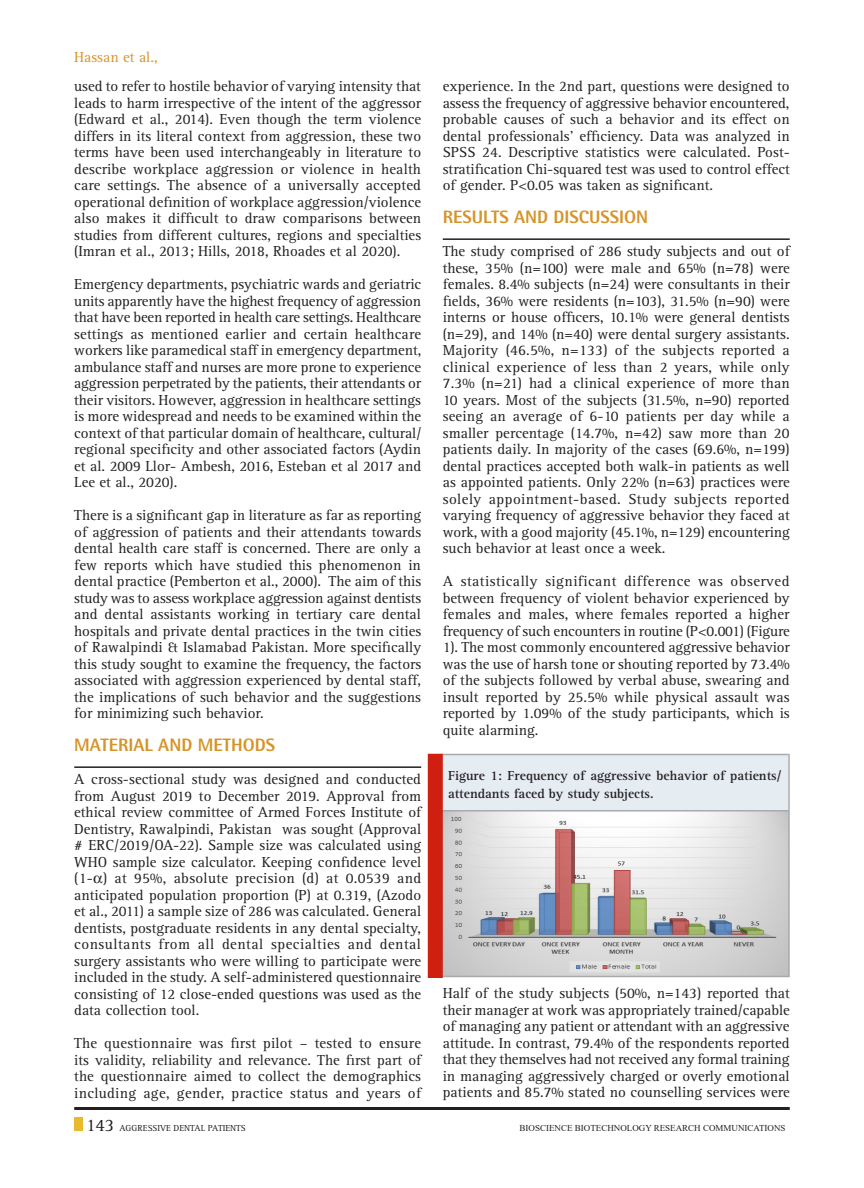
<style>
.page{position:relative;width:864px;height:1188px;background:#fff}
.page>*{position:absolute;margin:0;border:0;box-sizing:border-box;transform-origin:0 0}
.Body_text{font:800 18px "Rotis Semi Sans Std";color:#d69429}
.Body_text-2{font:15px/16.5px "Rotis Serif Std";color:#231f20;text-align:justify}
.Body_text-3{font:15px "Rotis Serif Std";color:#d69429}
.Body_text-4{font:700 13.5px/18px "Rotis Serif Std";color:#231f20}
.t1{font:9px "Times New Roman";color:#231f20}
.t2{font:9px "Rotis Serif Std";color:#231f20}
.s1{font-size:18px}
</style>
<div class="page">
<div style="left:74px;top:1118px;width:9px;height:13px;background:#eaba2e"></div>
<hr style="left:74px;top:1107px;width:716px;height:3px;background:#231f20">
<hr style="left:74px;top:766px;width:347px;height:2px;background:#231f20">
<hr style="left:443px;top:238px;width:347px;height:2px;background:#231f20">
<img style="left:443px;top:812px;width:345px;height:164px">
<div style="left:441px;top:754px;width:347px;height:56px;background:#e5ecf2"></div>
<hr style="left:441px;top:754px;width:347px;height:1px;background:#a8aaad">
<hr style="left:441px;top:810px;width:347px;height:2px;background:#a8aaad">
<hr style="left:441px;top:976px;width:347px;height:1px;background:#a8aaad">
<hr style="left:788px;top:754px;width:2px;height:223px;background:#a8aaad">
<div style="left:428px;top:754px;width:15px;height:224px;background:#ce1f10"></div>
<p class="Body_text-3" style="left:74px;top:49px;width:85px">Hassan et al.,</p>
<p class="Body_text-2" style="left:74px;top:79px;width:349px">used to refer to hostile behavior of varying intensity that leads to harm irrespective of the intent of the aggressor (Edward et al., 2014). Even though the term violence differs in its literal context from aggression, these two terms have been used interchangeably in literature to describe workplace aggression or violence in health care settings. The absence of a universally accepted operational definition of workplace aggression/violence also makes it difficult to draw comparisons between studies from different cultures, regions and specialties (Imran et al., 2013; Hills, 2018, Rhoades et al 2020).</p>
<p class="Body_text-2" style="left:74px;top:277px;width:349px">Emergency departments, psychiatric wards and geriatric units apparently have the highest frequency of aggression that have been reported in health care settings. Healthcare settings as mentioned earlier and certain healthcare workers like paramedical staff in emergency department, ambulance staff and nurses are more prone to experience aggression perpetrated by the patients, their attendants or their visitors. However, aggression in healthcare settings is more widespread and needs to be examined within the context of that particular domain of healthcare, cultural/ regional specificity and other associated factors (Aydin et al. 2009 Llor- Ambesh, 2016, Esteban et al 2017 and Lee et al., 2020).</p>
<p class="Body_text-2" style="left:74px;top:508px;width:348px">There is a significant gap in literature as far as reporting of aggression of patients and their attendants towards dental health care staff is concerned. There are only a few reports which have studied this phenomenon in dental practice (Pemberton et al., 2000). The aim of this study was to assess workplace aggression against dentists and dental assistants working in tertiary care dental hospitals and private dental practices in the twin cities of Rawalpindi &amp; Islamabad Pakistan. More specifically this study sought to examine the frequency, the factors associated with aggression experienced by dental staff, the implications of such behavior and the suggestions for minimizing such behavior.</p>
<p class="Body_text" style="left:74px;top:734px;width:202px">MATERIAL AND METHODS</p>
<p class="Body_text-2" style="left:74px;top:772px;width:348px">A cross-sectional study was designed and conducted from August 2019 to December 2019. Approval from ethical review committee of Armed Forces Institute of Dentistry, Rawalpindi, Pakistan was sought (Approval # ERC/2019/OA-22). Sample size was calculated using WHO sample size calculator. Keeping confidence level (1- ) at 95%, absolute precision (d) at 0.0539 and anticipated population proportion (P) at 0.319, (Azodo et al., 2011) a sample size of 286 was calculated. General dentists, postgraduate residents in any dental specialty, consultants from all dental specialties and dental surgery assistants who were willing to participate were included in the study. A self-administered questionnaire consisting of 12 close-ended questions was used as the data collection tool.</p>
<p class="Body_text-2" style="left:74px;top:1036px;width:348px">The questionnaire was first pilot – tested to ensure its validity, reliability and relevance. The first part of the questionnaire aimed to collect the demographics including age, gender, practice status and years of</p>
<p class="Body_text-2" style="left:443px;top:79px;width:349px">experience. In the 2nd part, questions were designed to assess the frequency of aggressive behavior encountered, probable causes of such a behavior and its effect on dental professionals’ efficiency. Data was analyzed in SPSS 24. Descriptive statistics were calculated. Post&shy;stratification Chi-squared test was used to control effect of gender. P&lt;0.05 was taken as significant.</p>
<p class="Body_text" style="left:443px;top:206px;width:207px">RESULTS AND DISCUSSION</p>
<p class="Body_text-2" style="left:443px;top:244px;width:349px">The study comprised of 286 study subjects and out of these, 35% (n=100) were male and 65% (n=78) were females. 8.4% subjects (n=24) were consultants in their fields, 36% were residents (n=103), 31.5% (n=90) were interns or house officers, 10.1% were general dentists (n=29), and 14% (n=40) were dental surgery assistants.<br>Majority (46.5%, n=133) of the subjects reported a clinical experience of less than 2 years, while only 7.3% (n=21) had a clinical experience of more than 10 years. Most of the subjects (31.5%, n=90) reported seeing an average of 6-10 patients per day while a smaller percentage (14.7%, n=42) saw more than 20 patients daily. In majority of the cases (69.6%, n=199) dental practices accepted both walk-in patients as well as appointed patients. Only 22% (n=63) practices were solely appointment-based. Study subjects reported varying frequency of aggressive behavior they faced at work, with a good majority (45.1%, n=129) encountering such behavior at least once a week.</p>
<p class="Body_text-2" style="left:443px;top:574px;width:349px">A statistically significant difference was observed between frequency of violent behavior experienced by females and males, where females reported a higher frequency of such encounters in routine (P&lt;0.001) (Figure 1). The most commonly encountered aggressive behavior was the use of harsh tone or shouting reported by 73.4% of the subjects followed by verbal abuse, swearing and insult reported by 25.5% while physical assault was reported by 1.09% of the study participants, which is quite alarming.</p>
<p class="Body_text-4" style="left:448px;top:767px;width:335px">Figure 1: Frequency of aggressive behavior of patients/ attendants faced by study subjects.</p>
<p class="Body_text-2" style="left:443px;top:985px;width:349px">Half of the study subjects (50%, n=143) reported that their manager at work was appropriately trained/capable of managing any patient or attendant with an aggressive attitude. In contrast, 79.4% of the respondents reported that they themselves had not received any formal training in managing aggressively charged or overly emotional patients and 85.7% stated no counselling services were</p>
<p class="t2" style="left:86px;top:1123px;width:161px"><span class="s1">143</span> Aggressive Dental Patients</p>
<p class="t1" style="left:520px;top:1122px;width:267px">BIOSCIENCE BIOTECHNOLOGY RESEARCH COMMUNICATIONS</p>
</div>
